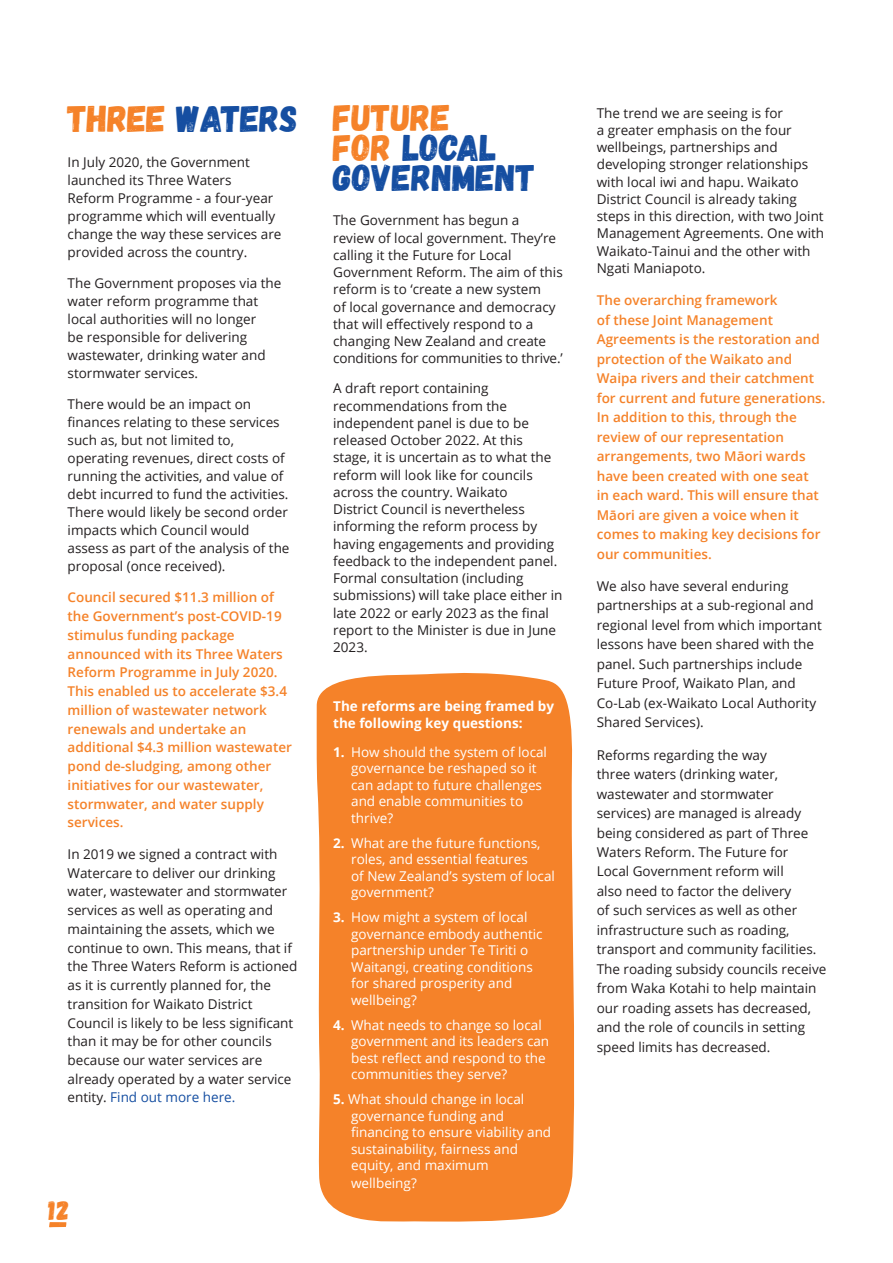
<style>
.page{position:relative;width:893px;height:1263px;background:#fff}
.page>*{position:absolute;margin:0;border:0;box-sizing:border-box;transform-origin:0 0}
.t1{font:37.5px/30px "Gagalin";color:#154ea1}
.t2{font:27px "Gagalin";color:#f58229}
.t3{font:13.5px/17.2px "Open Sans";color:#231f20}
.t4{font:600 13.5px/19.5px "Open Sans";color:#f58229}
.t5{font:13.5px/16.5px "Open Sans";color:#fff}
.t6{font:700 13.5px/16.5px "Open Sans";color:#fff}
.s1{color:#f58229}
.s2{color:#154ea1}
.s3{font-weight:700}
</style>
<div class="page">
<div style="left:316px;top:673px;width:259px;height:549px;background:#f58229"></div>
<svg style="left:49px;top:1222px;width:18px;height:5px"></svg>
<h1 class="t1" style="left:68px;top:105px;width:232px"><span class="s1">THREE</span> WATERS</h1>
<p class="t3" style="left:68px;top:153px;width:215px;line-height:18px">In July 2020, the Government launched its Three Waters<br>Reform Programme - a four-year programme which will eventually change the way these services are provided across the country.</p>
<p class="t3" style="left:68px;top:274px;width:215px;line-height:18px">The Government proposes via the water reform programme that local authorities will no longer<br>be responsible for delivering wastewater, drinking water and stormwater services.</p>
<p class="t3" style="left:68px;top:395px;width:223px;line-height:18px">There would be an impact on finances relating to these services such as, but not limited to, operating revenues, direct costs of running the activities, and value of debt incurred to fund the activities.<br>There would likely be second order impacts which Council would assess as part of the analysis of the proposal (once received).</p>
<p class="t4" style="left:68px;top:588px;width:226px;line-height:18.8px">Council secured $11.3 million of the Government’s post-COVID-19 stimulus funding package announced with its Three Waters<br>Reform Programme in July 2020.<br>This enabled us to accelerate $3.4 million of wastewater network renewals and undertake an additional $4.3 million wastewater pond de-sludging, among other initiatives for our wastewater, stormwater, and water supply services.</p>
<p class="t3" style="left:68px;top:844px;width:231px;line-height:18.8px">In 2019 we signed a contract with Watercare to deliver our drinking water, wastewater and stormwater services as well as operating and maintaining the assets, which we continue to own. This means, that if the Three Waters Reform is actioned as it is currently planned for, the transition for Waikato District Council is likely to be less significant than it may be for other councils because our water services are already operated by a water service entity. <span class="s2">Find out more here.</span></p>
<h2 class="t2" style="left:48px;top:1193px;width:23px">12</h2>
<h1 class="t1" style="left:333px;top:103px;width:204px"><span class="s1">FUTURE<br>FOR</span> LOCAL<br>GOVERNMENT</h1>
<p class="t3" style="left:333px;top:211px;width:231px">The Government has begun a review of local government. They’re calling it the Future for Local Government Reform. The aim of this reform is to ‘create a new system<br>of local governance and democracy that will effectively respond to a changing New Zealand and create conditions for communities to thrive.’</p>
<p class="t3" style="left:333px;top:379px;width:231px">A draft report containing recommendations from the independent panel is due to be released October 2022. At this stage, it is uncertain as to what the reform will look like for councils across the country. Waikato<br>District Council is nevertheless informing the reform process by having engagements and providing feedback to the independent panel.<br>Formal consultation (including submissions) will take place either in late 2022 or early 2023 as the final report to the Minister is due in June<br>2023.</p>
<p class="t6" style="left:333px;top:698px;width:222px">The reforms are being framed by the following key questions:</p>
<p class="t5" style="left:351px;top:743px;width:197px;text-indent:-18px"><span class="s3">1.</span> How should the system of local governance be reshaped so it can adapt to future challenges and enable communities to thrive?</p>
<p class="t5" style="left:351px;top:834px;width:205px;text-indent:-18px"><span class="s3">2.</span> What are the future functions, roles, and essential features<br>of New Zealand’s system of local government?</p>
<p class="t5" style="left:351px;top:909px;width:193px;text-indent:-18px"><span class="s3">3.</span> How might a system of local governance embody authentic partnership under Te Tiriti o<br>Waitangi, creating conditions for shared prosperity and wellbeing?</p>
<p class="t5" style="left:351px;top:1016px;width:200px;text-indent:-18px"><span class="s3">4.</span> What needs to change so local government and its leaders can best reflect and respond to the communities they serve?</p>
<p class="t5" style="left:351px;top:1091px;width:202px;text-indent:-18px"><span class="s3">5.</span> What should change in local governance funding and financing to ensure viability and sustainability, fairness and equity, and maximum wellbeing?</p>
<p class="t3" style="left:597px;top:104px;width:229px">The trend we are seeing is for<br>a greater emphasis on the four wellbeings, partnerships and developing stronger relationships with local iwi and hapu. Waikato<br>District Council is already taking steps in this direction, with two Joint<br>Management Agreements. One with<br>Waikato-Tainui and the other with<br>Ngati Maniapoto.</p>
<p class="t4" style="left:597px;top:290px;width:230px">The overarching framework<br>of these Joint Management<br>Agreements is the restoration and protection of the Waikato and<br>Waipa rivers and their catchment for current and future generations.<br>In addition to this, through the review of our representation arrangements, two Māori wards have been created with one seat<br>in each ward. This will ensure that<br>Māori are given a voice when it comes to making key decisions for our communities.</p>
<p class="t3" style="left:597px;top:576px;width:226px;line-height:19.5px">We also have several enduring partnerships at a sub-regional and regional level from which important lessons have been shared with the panel. Such partnerships include<br>Future Proof, Waikato Plan, and<br>Co-Lab (ex-Waikato Local Authority<br>Shared Services).</p>
<p class="t3" style="left:597px;top:744px;width:231px;line-height:19.5px">Reforms regarding the way<br>three waters (drinking water, wastewater and stormwater services) are managed is already being considered as part of Three<br>Waters Reform. The Future for<br>Local Government reform will<br>also need to factor the delivery<br>of such services as well as other infrastructure such as roading, transport and community facilities.<br>The roading subsidy councils receive from Waka Kotahi to help maintain our roading assets has decreased, and the role of councils in setting speed limits has decreased.</p>
</div>
